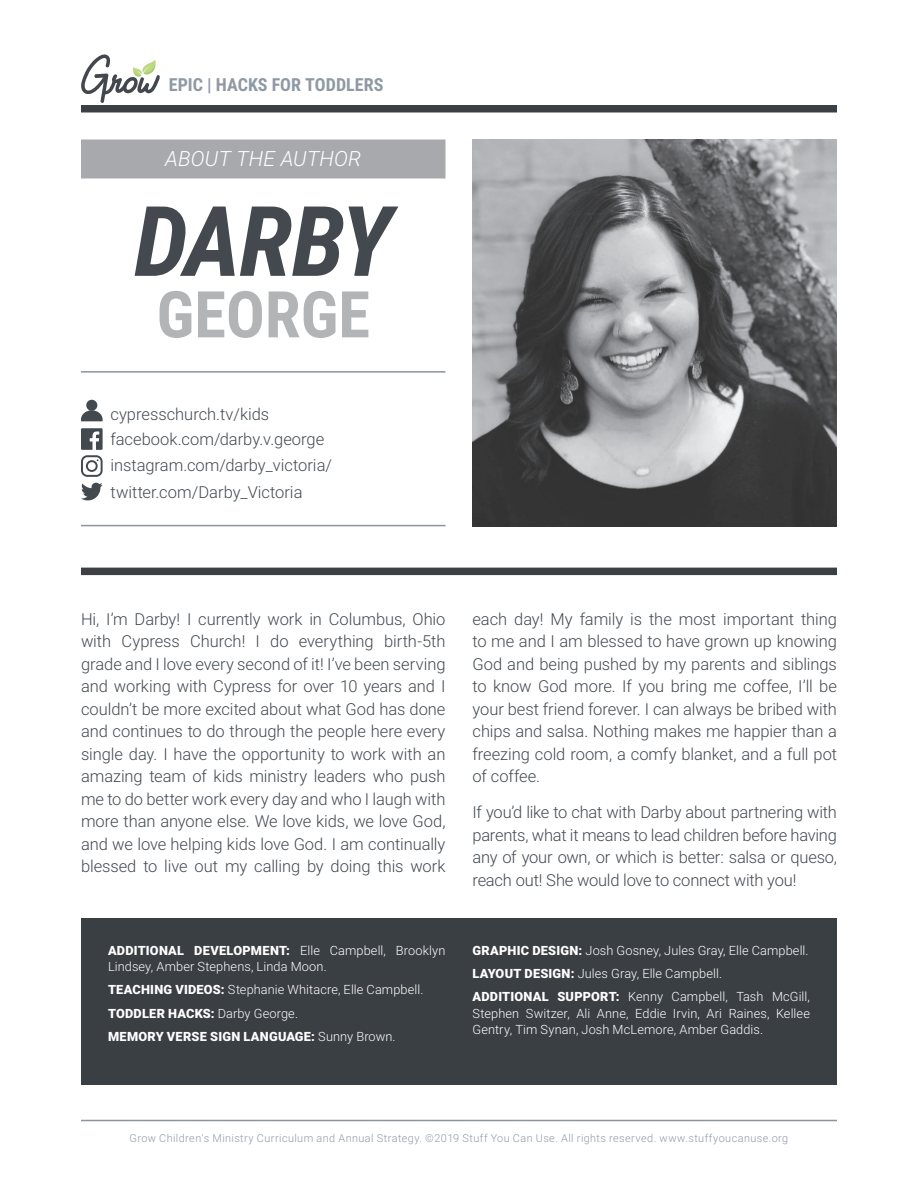
<style>
.page{position:relative;width:918px;height:1188px;background:#fff}
.page>*{position:absolute;margin:0;border:0;box-sizing:border-box;transform-origin:0 0}
.N-Author-First{font:italic 700 97.5px "Roboto Condensed";letter-spacing:-.03em;color:#43494f}
.N-Author-Last{font:700 64.5px "Roboto Condensed";color:#b2b4b5}
.N-Static-Teaching-St{font:italic 300 21px "Roboto";letter-spacing:.01em;color:#fff}
.static-master-title{font:700 18px "Roboto Condensed";color:#8f99a4}
.N-Body-Split{font:300 16.5px/22.5px "Roboto";letter-spacing:-.005em;color:#41494f;text-align:justify}
.N-Author-Links-NL{font:300 16.5px "Roboto";color:#434a50}
.N-Author-Links{font:300 16.5px "Roboto";color:#434a50}
.t1{font:300 12.75px/16.5px "Roboto";letter-spacing:.01em;color:#fff}
.t2{font:900 12.75px "Roboto";letter-spacing:.02em;color:#fff}
.t3{font:300 10.8px "Roboto";letter-spacing:.04em;color:#8f99a6}
.s1{color:#43494f}
.s2{font-weight:900}
.s3{font-weight:300}
</style>
<div class="page">
<div style="left:81px;top:105px;width:756px;height:7px;background:#3b4045"></div>
<svg style="left:81px;top:54px;width:79px;height:49px"></svg>
<hr style="left:81px;top:1120px;width:756px;height:1px;background:#8d949e">
<div style="left:81px;top:918px;width:756px;height:166px;background:#3a3f43"></div>
<div style="left:81px;top:140px;width:365px;height:38px;background:#a8a9ad"></div>
<hr style="left:81px;top:371px;width:365px;height:2px;background:#8d949e">
<div style="left:86px;top:400px;width:11px;height:11px;background:#424a4f;border-radius:50%"></div>
<svg style="left:81px;top:410px;width:22px;height:11px"></svg>
<svg style="left:81px;top:428px;width:22px;height:49px"></svg>
<hr style="left:81px;top:525px;width:365px;height:1px;background:#8d949e">
<div style="left:81px;top:568px;width:756px;height:7px;background:#3b4045"></div>
<svg style="left:81px;top:483px;width:22px;height:17px"></svg>
<img style="left:472px;top:139px;width:365px;height:387px">
<p class="static-master-title" style="left:169px;top:72px;width:216px">EPIC | HACKS FOR TODDLERS</p>
<p class="N-Static-Teaching-St" style="left:165px;top:144px;width:197px">ABOUT THE AUTHOR</p>
<p class="N-Author-First" style="left:134px;top:173px;width:259px">DARBY</p>
<p class="N-Author-Last" style="left:157px;top:269px;width:215px">GEORGE</p>
<p class="N-Author-Links-NL" style="left:111px;top:402px;width:160px">cypresschurch.tv/kids</p>
<p class="N-Author-Links-NL" style="left:111px;top:428px;width:215px"><span class="s1">facebook.com/</span>darby.v.george</p>
<p class="N-Author-Links-NL" style="left:111px;top:453px;width:223px"><span class="s1">instagram.com/</span>darby_victoria/</p>
<p class="N-Author-Links" style="left:111px;top:480px;width:193px"><span class="s1">twitter.com/</span>Darby_Victoria</p>
<p class="N-Body-Split" style="left:81px;top:607px;width:366px">Hi, I’m Darby! I currently work in Columbus, Ohio with Cypress Church! I do everything birth-5th grade and I love every second of it! I’ve been serving and working with Cypress for over 10 years and I couldn’t be more excited about what God has done and continues to do through the people here every single day. I have the opportunity to work with an amazing team of kids ministry leaders who push me to do better work every day and who I laugh with more than anyone else. We love kids, we love God, and we love helping kids love God. I am continually blessed to live out my calling by doing this work</p>
<p class="N-Body-Split" style="left:472px;top:607px;width:366px">each day! My family is the most important thing to me and I am blessed to have grown up knowing God and being pushed by my parents and siblings to know God more. If you bring me coffee, I’ll be your best friend forever. I can always be bribed with chips and salsa. Nothing makes me happier than a freezing cold room, a comfy blanket, and a full pot of coffee.</p>
<p class="N-Body-Split" style="left:472px;top:800px;width:366px">If you’d like to chat with Darby about partnering with parents, what it means to lead children before having any of your own, or which is better: salsa or queso, reach out! She would love to connect with you!</p>
<p class="t1" style="left:108px;top:941px;width:339px"><span class="s2">ADDITIONAL DEVELOPMENT:</span> Elle Campbell, Brooklyn<br>Lindsey, Amber Stephens, Linda Moon.</p>
<p class="t1" style="left:108px;top:981px;width:317px"><span class="s2">TEACHING VIDEOS:</span> Stephanie Whitacre, Elle Campbell.</p>
<p class="t2" style="left:108px;top:1004px;width:192px">TODDLER HACKS: <span class="s3">Darby George.</span></p>
<p class="t2" style="left:108px;top:1027px;width:289px">MEMORY VERSE SIGN LANGUAGE: <span class="s3">Sunny Brown.</span></p>
<p class="t1" style="left:472px;top:941px;width:338px"><span class="s2">GRAPHIC DESIGN:</span> Josh Gosney, Jules Gray, Elle Campbell.</p>
<p class="t1" style="left:472px;top:965px;width:251px"><span class="s2">LAYOUT DESIGN:</span> Jules Gray, Elle Campbell.</p>
<p class="t1" style="left:472px;top:988px;width:339px;text-align:justify"><span class="s2">ADDITIONAL SUPPORT:</span> Kenny Campbell, Tash McGill, Stephen Switzer, Ali Anne, Eddie Irvin, Ari Raines, Kellee Gentry, Tim Synan, Josh McLemore, Amber Gaddis.</p>
<p class="t3" style="left:130px;top:1131px;width:660px">Grow Children's Ministry Curriculum and Annual Strategy. ©2019 Stuff You Can Use. All rights reserved. www.stuffyoucanuse.org</p>
</div>
